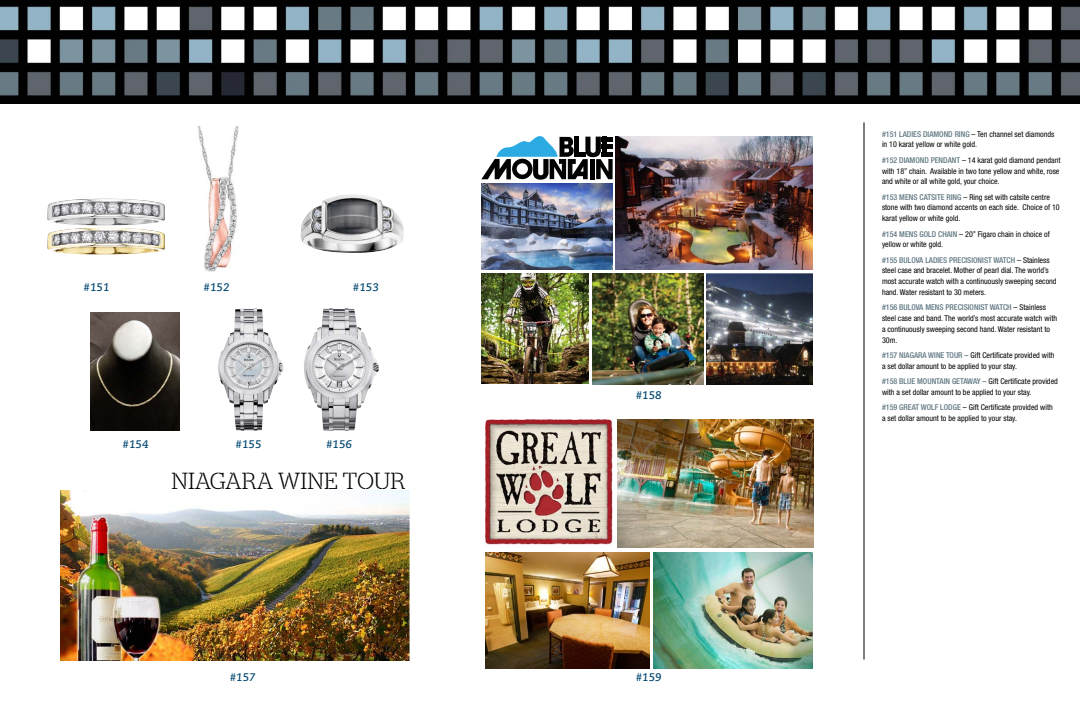
<style>
.page{position:relative;width:1080px;height:720px;background:#fff}
.page>*{position:absolute;margin:0;border:0;box-sizing:border-box;transform-origin:0 0}
.t1{font:300 23.3px "Stag Stencil";color:#000}
.t2{font:italic 700 11px "Caecilia LT Std";color:#034871}
.t3{font:condensed 8px/10.8px "Helvetica Neue";color:#000}
.t4{font:500 condensed 8px "Helvetica Neue";color:#5f7782}
.s1{font-weight:500;color:#5f7782}
</style>
<div class="page">
<img style="left:0;top:0;width:1080px;height:104px">
<hr style="left:864px;top:122px;width:1px;height:538px;background:#000">
<img style="left:304px;top:308px;width:75px;height:123px">
<img style="left:485px;top:553px;width:164px;height:115px">
<img style="left:654px;top:553px;width:158px;height:115px">
<img style="left:617px;top:420px;width:196px;height:127px">
<img style="left:485px;top:420px;width:128px;height:125px">
<svg style="left:481px;top:136px;width:132px;height:44px"></svg>
<img style="left:481px;top:184px;width:132px;height:85px">
<img style="left:592px;top:274px;width:111px;height:110px">
<img style="left:481px;top:274px;width:108px;height:109px">
<img style="left:616px;top:136px;width:196px;height:133px">
<img style="left:707px;top:274px;width:105px;height:110px">
<img style="left:197px;top:126px;width:42px;height:146px">
<img style="left:61px;top:490px;width:349px;height:171px">
<img style="left:47px;top:199px;width:118px;height:26px">
<img style="left:47px;top:228px;width:118px;height:26px">
<img style="left:300px;top:194px;width:104px;height:59px">
<img style="left:218px;top:308px;width:63px;height:123px">
<img style="left:91px;top:312px;width:89px;height:119px">
<h2 class="t2" style="left:84px;top:281px;width:28px">#151</h2>
<h2 class="t2" style="left:204px;top:281px;width:28px">#152</h2>
<h2 class="t2" style="left:353px;top:281px;width:28px">#153</h2>
<h2 class="t2" style="left:123px;top:438px;width:28px">#154</h2>
<h2 class="t2" style="left:235px;top:438px;width:28px">#155</h2>
<h2 class="t2" style="left:326px;top:438px;width:28px">#156</h2>
<h1 class="t1" style="left:171px;top:467px;width:236px">NIAGARA WINE TOUR</h1>
<h2 class="t2" style="left:230px;top:671px;width:28px">#157</h2>
<h2 class="t2" style="left:636px;top:389px;width:28px">#158</h2>
<h2 class="t2" style="left:636px;top:671px;width:28px">#159</h2>
<p class="t3" style="left:882px;top:128px;width:174px"><span class="s1">#151 LADIES DIAMOND RING</span> – Ten channel set diamonds in 10 karat yellow or white gold.</p>
<p class="t3" style="left:882px;top:154px;width:180px"><span class="s1">#152 DIAMOND PENDANT</span> – 14 karat gold diamond pendant with 18” chain. Available in two tone yellow and white, rose and white or all white gold, your choice.</p>
<p class="t3" style="left:882px;top:191px;width:179px"><span class="s1">#153 MENS CATSITE RING</span> – Ring set with catsite centre stone with two diamond accents on each side. Choice of 10 karat yellow or white gold.</p>
<p class="t3" style="left:882px;top:228px;width:169px"><span class="s1">#154 MENS GOLD CHAIN</span> – 20” Figaro chain in choice of yellow or white gold.</p>
<p class="t3" style="left:882px;top:254px;width:176px"><span class="s1">#155 BULOVA LADIES PRECISIONIST WATCH</span> – Stainless steel case and bracelet. Mother of pearl dial. The world’s most accurate watch with a continuously sweeping second hand. Water resistant to 30 meters.</p>
<p class="t3" style="left:882px;top:302px;width:177px"><span class="s1">#156 BULOVA MENS PRECISIONIST WATCH</span> – Stainless steel case and band. The world’s most accurate watch with a continuously sweeping second hand. Water resistant to 30m.</p>
<p class="t4" style="left:882px;top:350px;width:27px">#157 NIAGA</p>
<p class="t3" style="left:882px;top:350px;width:174px;text-indent:36px"><span class="s1">RA WINE TOU R –</span> Gift Certificate provided with a set dollar amount to be applied to your stay.</p>
<p class="t4" style="left:882px;top:377px;width:75px">#158 BLUE MOUNTAIN GETA</p>
<p class="t3" style="left:882px;top:376px;width:177px;text-indent:85px"><span class="s1">WAY –</span> Gift Certificate provided with a set dollar amount to be applied to your stay.</p>
<p class="t4" style="left:882px;top:403px;width:64px">#159 GREAT WOLF LODGE</p>
<p class="t3" style="left:882px;top:402px;width:172px;text-indent:81px">– Gift Certificate provided with a set dollar amount to be applied to your stay.</p>
</div>
